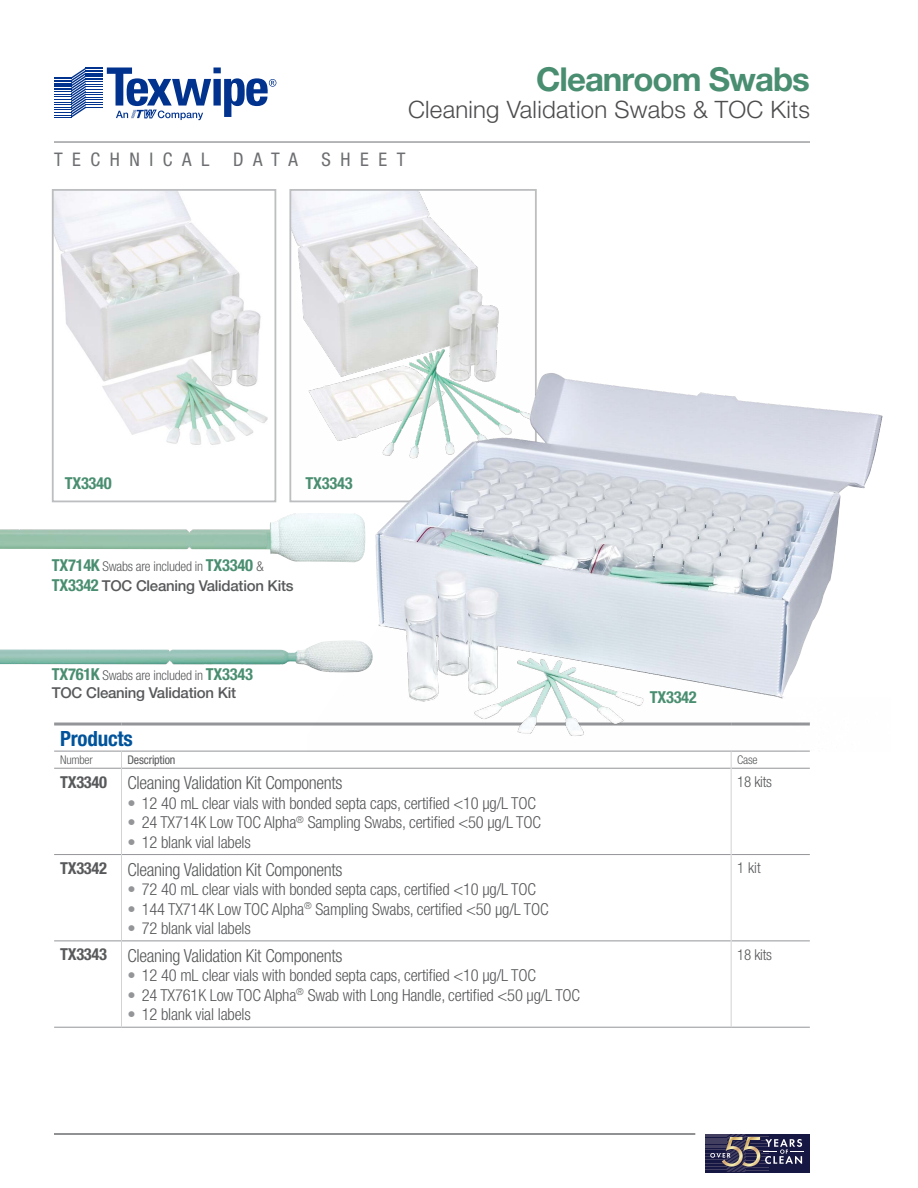
<style>
.page{position:relative;width:918px;height:1188px;background:#fff}
.page>*{position:absolute;margin:0;border:0;box-sizing:border-box;transform-origin:0 0}
.t1{font:700 33px "Helvetica Neue LT Pro";letter-spacing:-.03em;color:#498e70}
.t2{font:300 24px "Helvetica Neue";letter-spacing:.01em;color:#4d4d4f}
.t3{font:700 condensed 21px "Helvetica Neue";letter-spacing:-.01em;color:#00539b}
.t4{font:condensed 18.75px "Helvetica Neue";letter-spacing:.51em;color:#6d6e71}
.t5{font:300 condensed 18px "Helvetica Neue";letter-spacing:-.015em;color:#58595b}
.t6{font:300 condensed 16.5px "Helvetica Neue";letter-spacing:-.01em;color:#58595b}
.t7{font:700 condensed 16.5px "Helvetica Neue";letter-spacing:-.015em;color:#498e70}
.t8{font:500 15px "Helvetica Neue LT Pro";letter-spacing:-.015em;color:#58595b}
.t9{font:300 condensed 15px "Helvetica Neue";letter-spacing:-.015em;color:#58595b}
.t10{font:300 condensed 13.5px "Helvetica Neue";letter-spacing:-.015em;color:#58595b}
.t11{font:condensed 12px "Helvetica Neue";letter-spacing:-.015em;color:#58595b}
.t12{font:300 condensed 12px "Helvetica Neue";letter-spacing:-.015em;color:#58595b}
.s1{font-weight:700;font-size:16.5px;color:#498e70}
.s2{font-family:"Helvetica Neue";font-weight:700;font-stretch:condensed;font-size:16.5px;color:#498e70}
.s3{font-weight:700;font-size:16.5px}
.s4{color:#939598}
</style>
<div class="page">
<hr style="left:54px;top:1134px;width:641px;height:1px;background:#6d6e71">
<div style="left:705px;top:1134px;width:104px;height:38px;background:#171743"></div>
<svg style="left:705px;top:1134px;width:99px;height:38px"></svg>
<hr style="left:54px;top:142px;width:756px;height:1px;background:#6d6e71">
<svg style="left:54px;top:68px;width:222px;height:52px"></svg>
<hr style="left:54px;top:768px;width:67px;height:1px;background:#939598">
<hr style="left:122px;top:768px;width:609px;height:1px;background:#939598">
<hr style="left:732px;top:768px;width:78px;height:1px;background:#939598">
<hr style="left:54px;top:854px;width:67px;height:1px;background:#939598">
<hr style="left:122px;top:854px;width:609px;height:1px;background:#939598">
<hr style="left:732px;top:854px;width:78px;height:1px;background:#939598">
<hr style="left:54px;top:941px;width:67px;height:1px;background:#939598">
<hr style="left:122px;top:941px;width:609px;height:1px;background:#939598">
<hr style="left:732px;top:941px;width:78px;height:1px;background:#939598">
<hr style="left:54px;top:1027px;width:68px;height:1px;background:#939598">
<hr style="left:122px;top:1027px;width:609px;height:1px;background:#939598">
<hr style="left:731px;top:1027px;width:79px;height:1px;background:#939598">
<hr style="left:54px;top:723px;width:68px;height:3px;background:#939598">
<hr style="left:122px;top:723px;width:609px;height:3px;background:#939598">
<hr style="left:54px;top:751px;width:68px;height:1px;background:#939598">
<hr style="left:122px;top:751px;width:609px;height:1px;background:#939598">
<svg style="left:121px;top:751px;width:1px;height:17px"></svg>
<svg style="left:731px;top:752px;width:1px;height:16px"></svg>
<hr style="left:121px;top:768px;width:1px;height:87px;background:#d1d3d4">
<hr style="left:731px;top:768px;width:1px;height:87px;background:#d1d3d4">
<hr style="left:121px;top:855px;width:1px;height:86px;background:#d1d3d4">
<hr style="left:731px;top:855px;width:1px;height:86px;background:#d1d3d4">
<hr style="left:121px;top:941px;width:1px;height:86px;background:#d1d3d4">
<hr style="left:731px;top:941px;width:1px;height:86px;background:#d1d3d4">
<img style="left:0;top:648px;width:307px;height:18px">
<img style="left:55px;top:192px;width:213px;height:253px">
<div style="left:52px;top:189px;width:224px;height:313px;border:2px solid #bcbec0"></div>
<img style="left:292px;top:192px;width:207px;height:181px">
<div style="left:289px;top:189px;width:248px;height:313px;border:2px solid #bcbec0"></div>
<img style="left:307px;top:373px;width:576px;height:379px">
<img style="left:0;top:513px;width:366px;height:51px">
<h1 class="t1" style="left:536px;top:59px;width:275px">Cleanroom Swabs</h1>
<h2 class="t2" style="left:408px;top:95px;width:403px">Cleaning Validation Swabs &amp; TOC Kits</h2>
<p class="t4" style="left:54px;top:148px;width:157px">TECHNICAL</p>
<p class="t4" style="left:233px;top:148px;width:66px">DATA</p>
<p class="t4" style="left:322px;top:148px;width:85px">SHEET</p>
<p class="t7" style="left:65px;top:473px;width:49px">TX3340</p>
<p class="t7" style="left:306px;top:473px;width:49px">TX3343</p>
<p class="t10" style="left:52px;top:559px;width:213px"><span class="s1">TX714K</span> Swabs are included in <span class="s1">TX3340</span> &amp;</p>
<p class="t8" style="left:52px;top:576px;width:243px"><span class="s2">TX3342</span> TOC Cleaning Validation Kits</p>
<p class="t10" style="left:52px;top:668px;width:203px"><span class="s1">TX761K</span> Swabs are included in <span class="s1">TX3343</span></p>
<p class="t8" style="left:52px;top:684px;width:186px">TOC Cleaning Validation Kit</p>
<p class="t7" style="left:650px;top:687px;width:49px">TX3342</p>
<p class="t3" style="left:60px;top:726px;width:74px">Products</p>
<p class="t12" style="left:60px;top:753px;width:34px">Number</p>
<p class="t11" style="left:128px;top:753px;width:49px">Description</p>
<p class="t12" style="left:737px;top:753px;width:22px">Case</p>
<p class="t5" style="left:60px;top:773px;width:284px"><span class="s3">TX3340</span> Cleaning Validation Kit Components</p>
<p class="t6" style="left:128px;top:794px;width:410px"><span class="s4">•</span> 12 40 mL clear vials with bonded septa caps, certified &lt;10 μg/L TOC</p>
<p class="t6" style="left:128px;top:813px;width:415px"><span class="s4">•</span> 24 TX714K Low TOC Alpha<sup>®</sup> Sampling Swabs, certified &lt;50 μg/L TOC</p>
<p class="t6" style="left:128px;top:833px;width:125px"><span class="s4">•</span> 12 blank vial labels</p>
<p class="t9" style="left:737px;top:773px;width:36px">18 kits</p>
<p class="t5" style="left:60px;top:859px;width:284px"><span class="s3">TX3342</span> Cleaning Validation Kit Components</p>
<p class="t6" style="left:128px;top:880px;width:410px"><span class="s4">•</span> 72 40 mL clear vials with bonded septa caps, certified &lt;10 μg/L TOC</p>
<p class="t6" style="left:128px;top:899px;width:423px"><span class="s4">•</span> 144 TX714K Low TOC Alpha<sup>®</sup> Sampling Swabs, certified &lt;50 μg/L TOC</p>
<p class="t6" style="left:128px;top:919px;width:125px"><span class="s4">•</span> 72 blank vial labels</p>
<p class="t5" style="left:60px;top:945px;width:284px"><span class="s3">TX3343</span> Cleaning Validation Kit Components</p>
<p class="t6" style="left:128px;top:966px;width:410px"><span class="s4">•</span> 12 40 mL clear vials with bonded septa caps, certified &lt;10 μg/L TOC</p>
<p class="t6" style="left:128px;top:986px;width:454px"><span class="s4">•</span> 24 TX761K Low TOC Alpha<sup>®</sup> Swab with Long Handle, certified &lt;50 μg/L TOC</p>
<p class="t6" style="left:128px;top:1005px;width:125px"><span class="s4">•</span> 12 blank vial labels</p>
<p class="t9" style="left:737px;top:859px;width:25px">1 kit</p>
<p class="t9" style="left:737px;top:946px;width:36px">18 kits</p>
</div>
